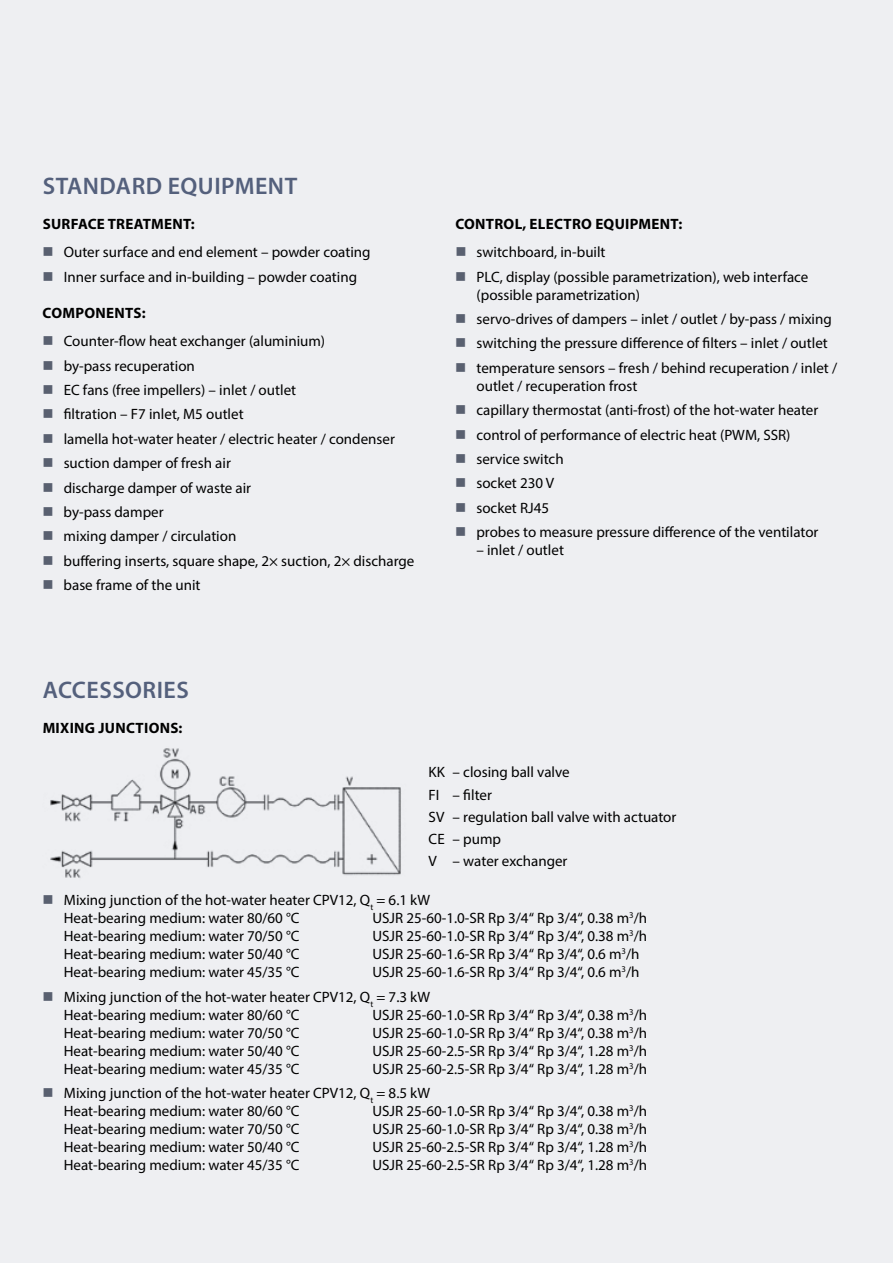
<style>
.page{position:relative;width:893px;height:1263px;background:#eeeff2}
.page>*{position:absolute;margin:0;border:0;box-sizing:border-box;transform-origin:0 0}
.t1{font:600 24px "Myriad Pro";letter-spacing:.02em;color:#54607c}
.t2{font:15px/24.3px "Myriad Pro";color:#000}
.t3{font:700 15px "Myriad Pro";letter-spacing:.02em;color:#000}
</style>
<div class="page">
<img style="left:50px;top:748px;width:351px;height:130px">
<h1 class="t1" style="left:43px;top:170px;width:256px">STANDARD EQUIPMENT</h1>
<p class="t3" style="left:43px;top:214px;width:154px">SURFACE TREATMENT:</p>
<p class="t2" style="left:64px;top:240px;width:308px">Outer surface and end element – powder coating<br>Inner surface and in-building – powder coating</p>
<p class="t3" style="left:43px;top:303px;width:105px">COMPONENTS:</p>
<p class="t2" style="left:64px;top:329px;width:352px">Counter-flow heat exchanger (aluminium)<br>by-pass recuperation<br>EC fans (free impellers) – inlet / outlet<br>filtration – F7 inlet, M5 outlet<br>lamella hot-water heater / electric heater / condenser suction damper of fresh air<br>discharge damper of waste air<br>by-pass damper<br>mixing damper / circulation<br>buffering inserts, square shape, 2× suction, 2× discharge base frame of the unit</p>
<p class="t3" style="left:455px;top:214px;width:20px">CONTROL</p>
<p class="t3" style="left:522px;top:214px;width:161px">, ELECTRO EQUIPMENT:</p>
<p class="t2" style="left:477px;top:240px;width:333px">switchboard, in-built<br>PLC, display (possible parametrization), web interface</p>
<p class="t2" style="left:476px;top:282px;width:362px">(possible parametrization)<br>servo-drives of dampers – inlet / outlet / by-pass / mixing switching the pressure difference of filters – inlet / outlet temperature sensors – fresh / behind recuperation / inlet /</p>
<p class="t2" style="left:476px;top:373px;width:344px">outlet / recuperation frost<br>capillary thermostat (anti-frost) of the hot-water heater control of performance of electric heat (PWM, SSR) service switch<br>socket 230 V<br>socket RJ45<br>probes to measure pressure difference of the ventilator</p>
<p class="t2" style="left:476px;top:538px;width:89px">– inlet / outlet</p>
<h1 class="t1" style="left:43px;top:674px;width:148px">ACCESSORIES</h1>
<p class="t3" style="left:43px;top:718px;width:141px">MIXING JUNCTIONS:</p>
<p class="t2" style="left:429px;top:761px;width:249px;line-height:22.2px">KK – closing ball valve<br>FI – filter<br>SV – regulation ball valve with actuator<br>CE – pump<br>V – water exchanger</p>
<p class="t2" style="left:64px;top:891px;width:368px;line-height:18px">Mixing junction of the hot-water heater CPV12, Q<sub>t</sub> = 6.1 kW<br>Heat-bearing medium: water 80/60 °C</p>
<p class="t2" style="left:373px;top:906px;width:276px">USJR 25-60-1.0-SR Rp 3/4“ Rp 3/4“, 0.38 m<sup>3</sup>/h</p>
<p class="t2" style="left:64px;top:924px;width:237px">Heat-bearing medium: water 70/50 °C</p>
<p class="t2" style="left:373px;top:924px;width:276px">USJR 25-60-1.0-SR Rp 3/4“ Rp 3/4“, 0.38 m<sup>3</sup>/h</p>
<p class="t2" style="left:64px;top:942px;width:237px">Heat-bearing medium: water 50/40 °C</p>
<p class="t2" style="left:373px;top:942px;width:268px">USJR 25-60-1.6-SR Rp 3/4“ Rp 3/4“, 0.6 m<sup>3</sup>/h</p>
<p class="t2" style="left:64px;top:960px;width:237px">Heat-bearing medium: water 45/35 °C</p>
<p class="t2" style="left:64px;top:960px;width:577px;text-indent:309px">USJR 25-60-1.6-SR Rp 3/4“ Rp 3/4“, 0.6 m<sup>3</sup>/h<br>Mixing junction of the hot-water heater CPV12, Q<sub>t</sub> = 7.3 kW</p>
<p class="t2" style="left:64px;top:1002px;width:237px">Heat-bearing medium: water 80/60 °C</p>
<p class="t2" style="left:373px;top:1002px;width:276px">USJR 25-60-1.0-SR Rp 3/4“ Rp 3/4“, 0.38 m<sup>3</sup>/h</p>
<p class="t2" style="left:64px;top:1020px;width:237px">Heat-bearing medium: water 70/50 °C</p>
<p class="t2" style="left:373px;top:1020px;width:276px">USJR 25-60-1.0-SR Rp 3/4“ Rp 3/4“, 0.38 m<sup>3</sup>/h</p>
<p class="t2" style="left:64px;top:1038px;width:237px">Heat-bearing medium: water 50/40 °C</p>
<p class="t2" style="left:373px;top:1038px;width:276px">USJR 25-60-2.5-SR Rp 3/4“ Rp 3/4“, 1.28 m<sup>3</sup>/h</p>
<p class="t2" style="left:64px;top:1056px;width:237px">Heat-bearing medium: water 45/35 °C</p>
<p class="t2" style="left:64px;top:1056px;width:585px;text-indent:309px">USJR 25-60-2.5-SR Rp 3/4“ Rp 3/4“, 1.28 m<sup>3</sup>/h<br>Mixing junction of the hot-water heater CPV12, Q<sub>t</sub> = 8.5 kW</p>
<p class="t2" style="left:64px;top:1098px;width:237px">Heat-bearing medium: water 80/60 °C</p>
<p class="t2" style="left:373px;top:1098px;width:276px">USJR 25-60-1.0-SR Rp 3/4“ Rp 3/4“, 0.38 m<sup>3</sup>/h</p>
<p class="t2" style="left:64px;top:1116px;width:237px">Heat-bearing medium: water 70/50 °C</p>
<p class="t2" style="left:373px;top:1116px;width:276px">USJR 25-60-1.0-SR Rp 3/4“ Rp 3/4“, 0.38 m<sup>3</sup>/h</p>
<p class="t2" style="left:64px;top:1134px;width:237px">Heat-bearing medium: water 50/40 °C</p>
<p class="t2" style="left:373px;top:1134px;width:276px">USJR 25-60-2.5-SR Rp 3/4“ Rp 3/4“, 1.28 m<sup>3</sup>/h</p>
<p class="t2" style="left:64px;top:1152px;width:237px">Heat-bearing medium: water 45/35 °C</p>
<p class="t2" style="left:373px;top:1152px;width:276px">USJR 25-60-2.5-SR Rp 3/4“ Rp 3/4“, 1.28 m<sup>3</sup>/h</p>
</div>
